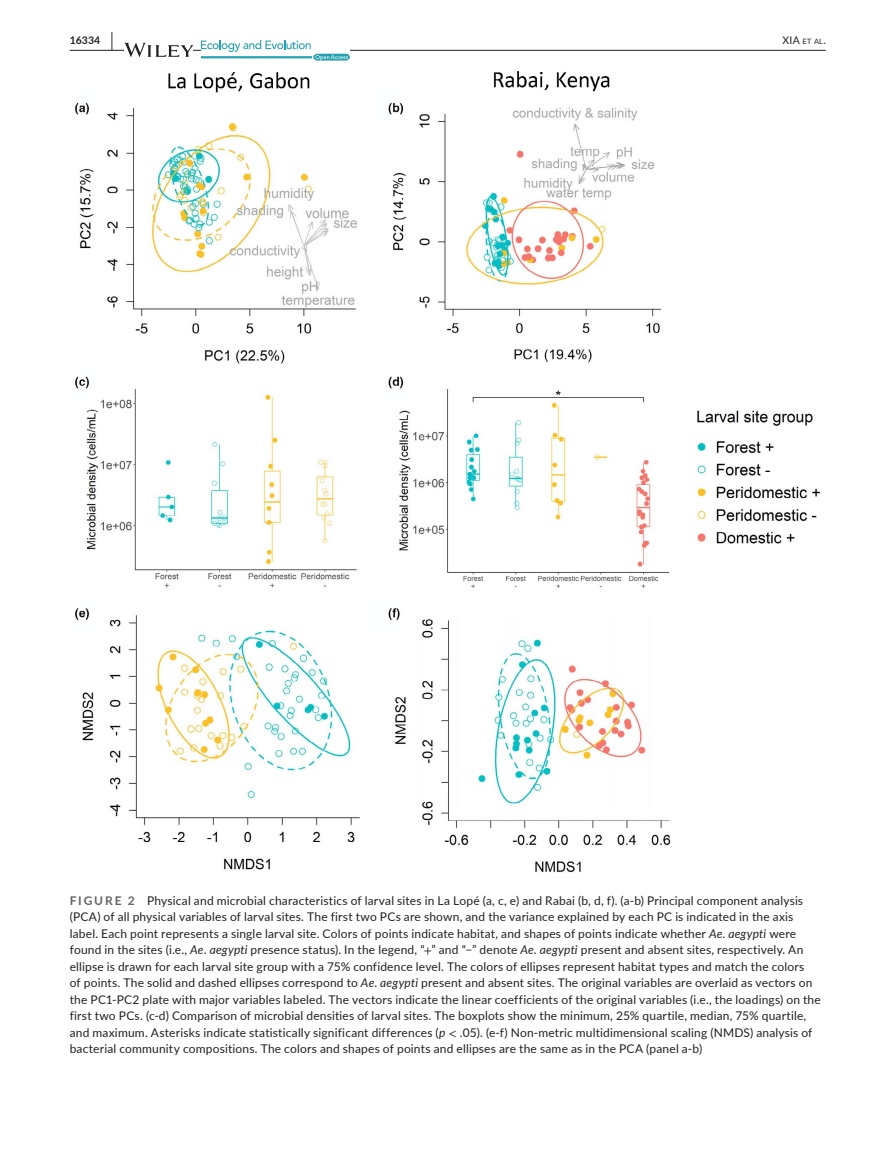
<style>
.page{position:relative;width:893px;height:1174px;background:#fff}
.page>*{position:absolute;margin:0;border:0;box-sizing:border-box;transform-origin:0 0}
.t1{font:12px/16.5px "Lato";letter-spacing:.015em;color:#231f20}
.t2{font:10.5px "Lato";color:#231f20}
.t3{font:700 10.5px "Lato";color:#231f20}
.s1{font-size:19.5px}
.s2{font-size:7.35px}
.s3{font-weight:700;color:#636366}
.s4{font-style:italic}
.s5{font-family:"STIX"}
</style>
<div class="page">
<hr style="left:70px;top:50px;width:756px;height:1px;background:#231f20">
<svg style="left:125px;top:43px;width:68px;height:14px"></svg>
<svg style="left:201px;top:40px;width:149px;height:21px"></svg>
<img style="left:75px;top:72px;width:746px;height:800px">
<p class="t3" style="left:70px;top:33px;width:45px">16334 <span class="s1">|</span></p>
<p class="t2" style="left:782px;top:33px;width:45px">XIA <span class="s2">et al</span>.</p>
<p class="t1" style="left:70px;top:891px;width:753px"><span class="s3">FIGURE 2</span> Physical and microbial characteristics of larval sites in La Lopé (a, c, e) and Rabai (b, d, f). (a-b) Principal component analysis (PCA) of all physical variables of larval sites. The first two PCs are shown, and the variance explained by each PC is indicated in the axis label. Each point represents a single larval site. Colors of points indicate habitat, and shapes of points indicate whether <span class="s4">Ae. aegypti</span> were found in the sites (i.e., <span class="s4">Ae</span>. <span class="s4">aegypti</span> presence status). In the legend, “<span class="s5">+</span>” and “−” denote <span class="s4">Ae. aegypti</span> present and absent sites, respectively. An ellipse is drawn for each larval site group with a 75% confidence level. The colors of ellipses represent habitat types and match the colors<br>of points. The solid and dashed ellipses correspond to <span class="s4">Ae. aegypti</span> present and absent sites. The original variables are overlaid as vectors on the PC1-PC2 plate with major variables labeled. The vectors indicate the linear coefficients of the original variables (i.e., the loadings) on the first two PCs. (c-d) Comparison of microbial densities of larval sites. The boxplots show the minimum, 25% quartile, median, 75% quartile, and maximum. Asterisks indicate statistically significant differences (<span class="s4">p</span> <span class="s5">&lt;</span> .05). (e-f) Non-metric multidimensional scaling (NMDS) analysis of bacterial community compositions. The colors and shapes of points and ellipses are the same as in the PCA (panel a-b)</p>
</div>
